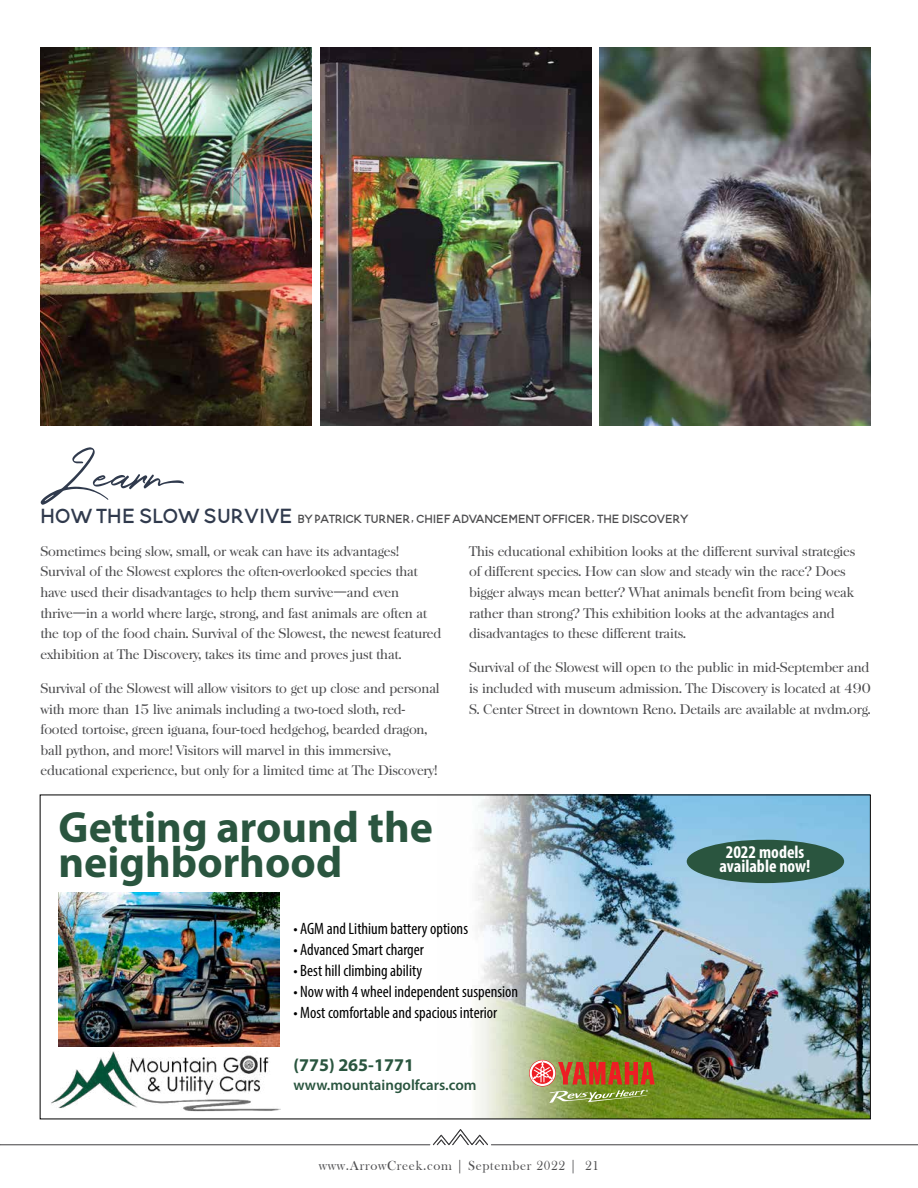
<style>
.page{position:relative;width:918px;height:1188px;background:#fff}
.page>*{position:absolute;margin:0;border:0;box-sizing:border-box;transform-origin:0 0}
.t1{font:60px "Holland";color:#303a4d}
.t2{font:700 43.95px/35.2px "Myriad Pro";color:#2a553f}
.t3{font:21px "Blooming Elegant Sans";letter-spacing:-.01em;color:#4d4d4f}
.t4{font:700 18px "Myriad Pro";color:#2a553f}
.t5{font:700 condensed 17.85px/13.5px "Myriad Pro";color:#fff;text-align:center}
.t6{font:condensed 16.5px "Myriad Pro";color:#000}
.t7{font:600 15px "Myriad Pro";color:#2a553f}
.t8{font:13.5px/20.7px "Baskerville Serial";letter-spacing:-.01em;color:#4d4d4f}
.t9{font:13.5px "Bask Old Face";letter-spacing:.05em;color:#4d4d4f}
.s1{font-size:36px;color:#303a4d}
</style>
<div class="page">
<svg style="left:433px;top:1129px;width:55px;height:16px"></svg>
<hr style="left:491px;top:1144px;width:427px;height:1px;background:#414042">
<hr style="left:0;top:1144px;width:430px;height:1px;background:#414042">
<img style="left:40px;top:47px;width:271px;height:378px">
<img style="left:321px;top:47px;width:270px;height:378px">
<img style="left:600px;top:47px;width:271px;height:378px">
<img style="left:475px;top:797px;width:394px;height:320px">
<svg style="left:529px;top:1060px;width:27px;height:27px"></svg>
<svg style="left:530px;top:1060px;width:25px;height:26px"></svg>
<svg style="left:532px;top:1061px;width:123px;height:42px;background:#ac7d44"></svg>
<img style="left:51px;top:1051px;width:230px;height:61px">
<div style="left:687px;top:840px;width:157px;height:43px;background:#2a553f;border-radius:50%"></div>
<img style="left:59px;top:892px;width:221px;height:154px">
<h1 class="t1" style="left:40px;top:429px;width:129px">Learn</h1>
<h3 class="t3" style="left:40px;top:503px;width:649px"><span class="s1">how the slow survive</span> By Patrick Turner, Chief Advancement Officer, The Discovery</h3>
<p class="t8" style="left:40px;top:541px;width:402px">Sometimes being slow, small, or weak can have its advantages!<br>Survival of the Slowest explores the often-overlooked species that have used their disadvantages to help them survive—and even thrive—in a world where large, strong, and fast animals are often at the top of the food chain. Survival of the Slowest, the newest featured exhibition at The Discovery, takes its time and proves just that.</p>
<p class="t8" style="left:40px;top:678px;width:401px">Survival of the Slowest will allow visitors to get up close and personal with more than 15 live animals including a two-toed sloth, red&shy;footed tortoise, green iguana, four-toed hedgehog, bearded dragon, ball python, and more! Visitors will marvel in this immersive, educational experience, but only for a limited time at The Discovery!</p>
<p class="t8" style="left:469px;top:541px;width:388px">This educational exhibition looks at the different survival strategies of different species. How can slow and steady win the race? Does bigger always mean better? What animals benefit from being weak rather than strong? This exhibition looks at the advantages and disadvantages to these different traits.</p>
<p class="t8" style="left:469px;top:657px;width:403px;text-align:justify">Survival of the Slowest will open to the public in mid-September and is included with museum admission. The Discovery is located at 490<br>S. Center Street in downtown Reno. Details are available at nvdm.org.</p>
<h2 class="t2" style="left:59px;top:808px;width:376px">Getting around the neighborhood</h2>
<p class="t6" style="left:293px;top:918px;width:176px">• AGM and Lithium battery options</p>
<p class="t6" style="left:293px;top:939px;width:132px">• Advanced Smart charger</p>
<p class="t6" style="left:293px;top:960px;width:130px">• Best hill climbing ability</p>
<p class="t6" style="left:293px;top:981px;width:226px">• Now with 4 wheel independent suspension</p>
<p class="t6" style="left:293px;top:1002px;width:205px">• Most comfortable and spacious interior</p>
<h3 class="t4" style="left:293px;top:1054px;width:122px">(775) 265-1771</h3>
<p class="t7" style="left:293px;top:1075px;width:185px">www.mountaingolfcars.com</p>
<p class="t9" style="left:319px;top:1158px;width:282px">www.ArrowCreek.com | September 2022 | 21</p>
<h3 class="t5" style="left:720px;top:845px;width:92px">2022 models available now!</h3>
</div>
